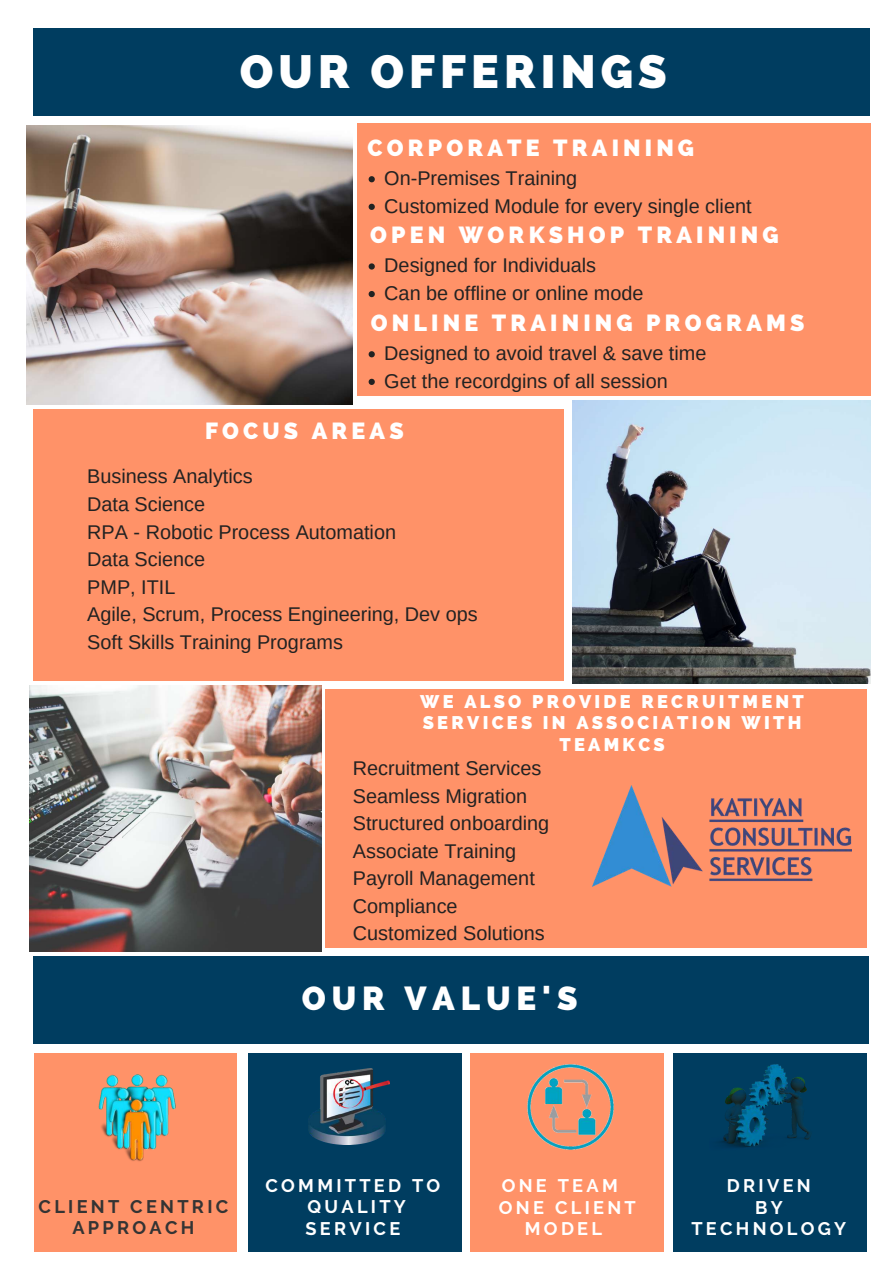
<style>
.page{position:relative;width:893px;height:1263px;background:#fff}
.page>*{position:absolute;margin:0;border:0;box-sizing:border-box;transform-origin:0 0}
.t1{font:800 46.35px "Raleway";letter-spacing:.11em;color:#fff}
.t2{font:800 33.08px "Raleway";letter-spacing:.18em;color:#fff}
.t3{font:800 23.17px "Raleway";letter-spacing:.18em;color:#fff}
.t4{font:19.88px/27.6px "Arimo";color:#222}
.t5{font:700 18.23px/21.4px "Raleway";letter-spacing:.18em;color:#fff;text-align:center}
.t6{font:800 18.23px/21.4px "Raleway";letter-spacing:.18em;color:#fff;text-align:center}
.t7{font:700 18.23px/21.4px "Raleway";letter-spacing:.18em;color:#343434;text-align:center}
</style>
<div class="page">
<img style="left:26px;top:125px;width:327px;height:279px">
<div style="left:357px;top:123px;width:514px;height:273px;background:#ff9268"></div>
<div style="left:33px;top:28px;width:837px;height:88px;background:#003d60"></div>
<div style="left:33px;top:956px;width:836px;height:88px;background:#003d60"></div>
<div style="left:34px;top:1053px;width:202px;height:199px;background:#ff9268"></div>
<div style="left:248px;top:1053px;width:213px;height:199px;background:#003d60"></div>
<div style="left:470px;top:1053px;width:194px;height:199px;background:#ff9268"></div>
<div style="left:674px;top:1053px;width:193px;height:199px;background:#003d60"></div>
<img style="left:98px;top:1075px;width:78px;height:86px">
<img style="left:309px;top:1068px;width:80px;height:77px">
<img style="left:527px;top:1064px;width:87px;height:86px">
<img style="left:720px;top:1064px;width:91px;height:84px">
<svg style="left:369px;top:176px;width:6px;height:6px"></svg>
<svg style="left:369px;top:204px;width:6px;height:6px"></svg>
<svg style="left:369px;top:263px;width:6px;height:7px"></svg>
<svg style="left:369px;top:291px;width:6px;height:6px"></svg>
<img style="left:573px;top:400px;width:298px;height:283px">
<div style="left:33px;top:409px;width:530px;height:271px;background:#ff9268"></div>
<div style="left:325px;top:689px;width:542px;height:258px;background:#ff9268"></div>
<img style="left:30px;top:685px;width:292px;height:267px">
<svg style="left:369px;top:351px;width:6px;height:6px"></svg>
<svg style="left:369px;top:379px;width:6px;height:6px"></svg>
<img style="left:592px;top:786px;width:259px;height:100px">
<h1 class="t1" style="left:240px;top:44px;width:428px">OUR OFFERINGS</h1>
<p class="t3" style="left:367px;top:134px;width:328px">CORPORATE TRAINING</p>
<p class="t4" style="left:384px;top:164px;width:369px">On-Premises Training<br>Customized Module for every single client</p>
<p class="t3" style="left:370px;top:222px;width:410px">OPEN WORKSHOP TRAINING</p>
<p class="t4" style="left:384px;top:252px;width:261px">Designed for Individuals<br>Can be offline or online mode</p>
<p class="t3" style="left:371px;top:309px;width:435px">ONLINE TRAINING PROGRAMS</p>
<p class="t4" style="left:384px;top:339px;width:324px">Designed to avoid travel &amp; save time<br>Get the recordgins of all session</p>
<p class="t3" style="left:205px;top:417px;width:200px">FOCUS AREAS</p>
<p class="t4" style="left:87px;top:463px;width:392px">Business Analytics<br>Data Science<br>RPA - Robotic Process Automation<br>Data Science<br>PMP, ITIL<br>Agile, Scrum, Process Engineering, Dev ops<br>Soft Skills Training Programs</p>
<p class="t6" style="left:420px;top:691px;width:385px">WE ALSO PROVIDE RECRUITMENT<br>SERVICES IN ASSOCIATION WITH<br>TEAMKCS</p>
<p class="t4" style="left:353px;top:754px;width:198px">Recruitment Services<br>Seamless Migration<br>Structured onboarding<br>Associate Training<br>Payroll Management<br>Compliance<br>Customized Solutions</p>
<h2 class="t2" style="left:302px;top:979px;width:277px">OUR VALUE'S</h2>
<p class="t7" style="left:39px;top:1195px;width:191px">CLIENT CENTRIC<br>APPROACH</p>
<p class="t5" style="left:265px;top:1175px;width:176px">COMMITTED TO<br>QUALITY<br>SERVICE</p>
<p class="t5" style="left:502px;top:1175px;width:118px">ONE TEAM</p>
<p class="t5" style="left:499px;top:1196px;width:138px">ONE CLIENT</p>
<p class="t5" style="left:525px;top:1218px;width:79px">MODEL</p>
<p class="t5" style="left:691px;top:1175px;width:156px">DRIVEN<br>BY<br>TECHNOLOGY</p>
</div>
